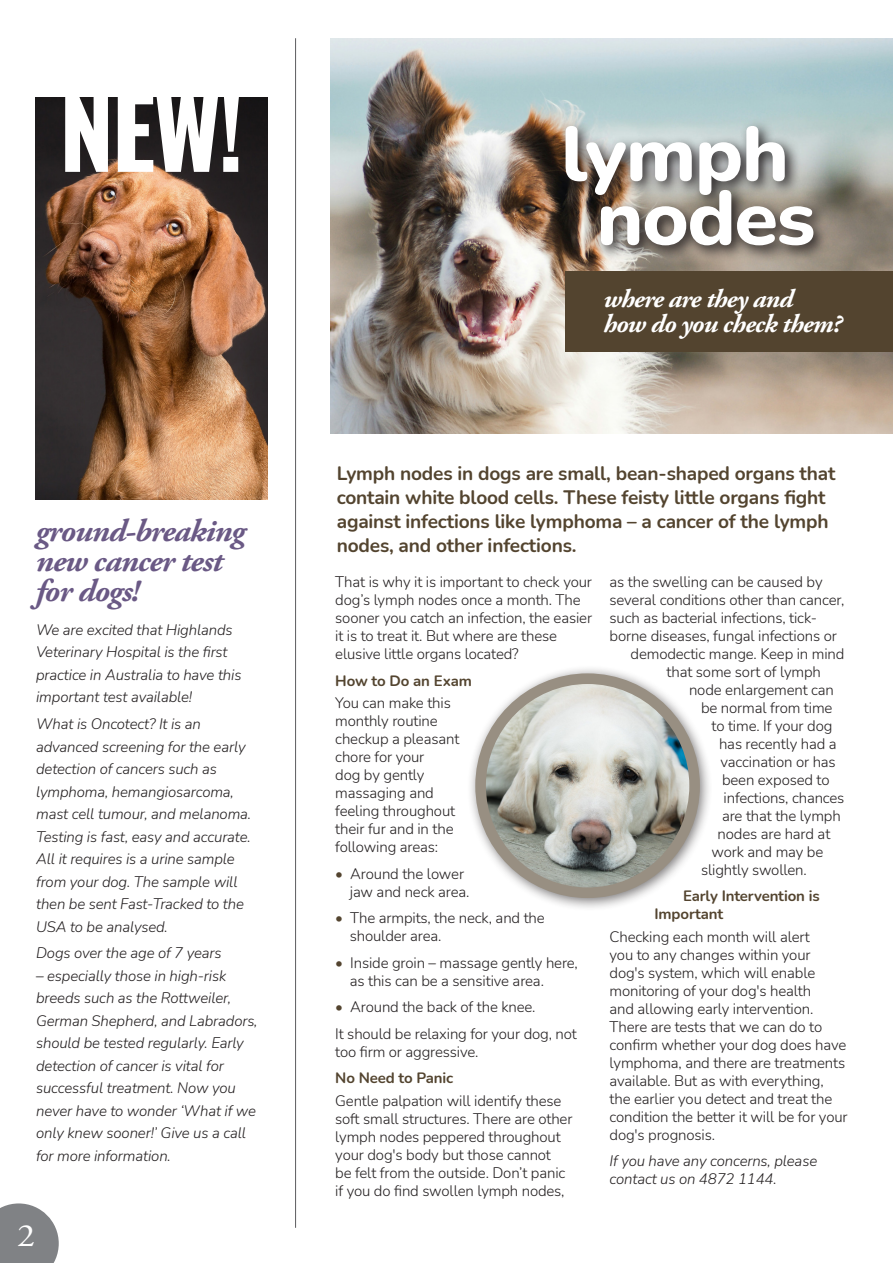
<style>
.page{position:relative;width:893px;height:1263px;background:#fff}
.page>*{position:absolute;margin:0;border:0;box-sizing:border-box;transform-origin:0 0}
.t1{font:700 98.1px "Oswald";color:#fff}
.t2{font:800 76.35px/63.9px "Nunito";letter-spacing:-.02em;color:#fff;text-align:center;scale:1.04 1}
.t3{font:32.4px "Adobe Garamond Pro";color:#fff;scale:1.11 1}
.t4{font:italic 700 31.65px/30px "Adobe Garamond Pro";letter-spacing:-.03em;color:#6a5985;scale:1.04 1}
.t5{font:italic 700 25.65px/25.5px "Adobe Garamond Pro";letter-spacing:-.03em;color:#fff;scale:1.04 1}
.t6{font:700 19.5px/24px "Nunito";letter-spacing:-.01em;color:#53442f}
.t7{font:300 15px/18px "Nunito";letter-spacing:-.01em;color:#231f20}
.t8{font:italic 300 15px/22.5px "Nunito";letter-spacing:-.01em;color:#231f20}
.t9{font:700 15px/18px "Nunito";letter-spacing:-.01em;color:#53442f}
.s1{color:#53442f}
</style>
<div class="page">
<img style="left:330px;top:39px;width:563px;height:395px">
<div style="left:466px;top:664px;width:247px;height:247px;background:#231f20;opacity:.6"></div>
<img style="left:481px;top:679px;width:214px;height:214px">
<div style="left:475px;top:673px;width:225px;height:225px;border:11px solid #988f82;border-radius:50%"></div>
<hr style="left:295px;top:38px;width:1px;height:1190px;background:#636366">
<svg style="left:0;top:1203px;width:59px;height:60px;background:#909194"></svg>
<svg style="left:558px;top:118px;width:271px;height:143px;background:#86827c"></svg>
<div style="left:566px;top:272px;width:327px;height:80px;background:#53442f"></div>
<img style="left:36px;top:97px;width:231px;height:402px">
<h1 class="t1" style="left:59px;top:45px;width:186px">NEW!</h1>
<h3 class="t4" style="left:36px;top:516px;width:203px">ground-breaking new cancer test for dogs!</h3>
<p class="t8" style="left:36px;top:618px;width:207px">We are excited that Highlands<br>Veterinary Hospital is the first practice in Australia to have this important test available!</p>
<p class="t8" style="left:36px;top:712px;width:217px">What is Oncotect? It is an advanced screening for the early detection of cancers such as lymphoma, hemangiosarcoma, mast cell tumour, and melanoma.<br>Testing is fast, easy and accurate.<br>All it requires is a urine sample from your dog. The sample will then be sent Fast-Tracked to the<br>USA to be analysed.</p>
<p class="t8" style="left:36px;top:941px;width:187px">Dogs over the age of 7 years</p>
<p class="t8" style="left:36px;top:964px;width:223px">– especially those in high-risk breeds such as the Rottweiler,<br>German Shepherd, and Labradors, should be tested regularly. Early detection of cancer is vital for successful treatment. Now you never have to wonder ‘What if we only knew sooner!’ Give us a call for more information.</p>
<h3 class="t3" style="left:17px;top:1216px;width:18px">2</h3>
<h2 class="t2" style="left:561px;top:119px;width:246px">lymph nodes</h2>
<h3 class="t5" style="left:603px;top:286px;width:231px">where are they and how do you check them?</h3>
<h3 class="t6" style="left:337px;top:460px;width:500px">Lymph nodes in dogs are small, bean-shaped organs that contain white blood cells. These feisty little organs fight against infections like lymphoma – a cancer of the lymph nodes, and other infections.</h3>
<p class="t7" style="left:335px;top:573px;width:258px">That is why it is important to check your dog’s lymph nodes once a month. The sooner you catch an infection, the easier it is to treat it. But where are these elusive little organs located?</p>
<p class="t9" style="left:335px;top:671px;width:138px">How to Do an Exam</p>
<p class="t7" style="left:335px;top:693px;width:126px">You can make this monthly routine checkup a pleasant chore for your<br>dog by gently massaging and feeling throughout their fur and in the following areas:</p>
<p class="t7" style="left:350px;top:864px;width:121px;text-indent:-15px"><span class="s1">•</span> Around the lower jaw and neck area.</p>
<p class="t7" style="left:350px;top:908px;width:196px;text-indent:-15px"><span class="s1">•</span> The armpits, the neck, and the shoulder area.</p>
<p class="t7" style="left:350px;top:953px;width:230px;text-indent:-15px"><span class="s1">•</span> Inside groin – massage gently here, as this can be a sensitive area.</p>
<p class="t7" style="left:335px;top:993px;width:243px;line-height:26.5px"><span class="s1">•</span> Around the back of the knee.<br>It should be relaxing for your dog, not</p>
<p class="t7" style="left:335px;top:1042px;width:145px">too firm or aggressive.</p>
<p class="t9" style="left:335px;top:1068px;width:119px">No Need to Panic</p>
<p class="t7" style="left:335px;top:1091px;width:239px">Gentle palpation will identify these soft small structures. There are other lymph nodes peppered throughout your dog's body but those cannot<br>be felt from the outside. Don’t panic if you do find swollen lymph nodes,</p>
<p class="t7" style="left:610px;top:572px;width:215px">as the swelling can be caused by</p>
<p class="t7" style="left:610px;top:590px;width:236px">several conditions other than cancer,</p>
<p class="t7" style="left:610px;top:608px;width:209px">such as bacterial infections, tick-</p>
<p class="t7" style="left:610px;top:626px;width:229px">borne diseases, fungal infections or</p>
<p class="t7" style="left:631px;top:644px;width:215px">demodectic mange. Keep in mind</p>
<p class="t7" style="left:667px;top:662px;width:156px">that some sort of lymph</p>
<p class="t7" style="left:689px;top:680px;width:146px">node enlargement can</p>
<p class="t7" style="left:701px;top:698px;width:133px">be normal from time</p>
<p class="t7" style="left:712px;top:716px;width:122px">to time. If your dog</p>
<p class="t7" style="left:719px;top:734px;width:119px">has recently had a</p>
<p class="t7" style="left:721px;top:752px;width:117px">vaccination or has</p>
<p class="t7" style="left:722px;top:770px;width:109px">been exposed to</p>
<p class="t7" style="left:724px;top:788px;width:122px">infections, chances</p>
<p class="t7" style="left:722px;top:806px;width:120px">are that the lymph</p>
<p class="t7" style="left:718px;top:824px;width:114px">nodes are hard at</p>
<p class="t7" style="left:712px;top:842px;width:113px">work and may be</p>
<p class="t7" style="left:701px;top:860px;width:107px">slightly swollen.</p>
<p class="t9" style="left:655px;top:886px;width:167px;text-indent:28px">Early Intervention is<br>Important</p>
<p class="t7" style="left:610px;top:927px;width:240px">Checking each month will alert<br>you to any changes within your dog's system, which will enable monitoring of your dog's health<br>and allowing early intervention.<br>There are tests that we can do to confirm whether your dog does have lymphoma, and there are treatments available. But as with everything, the earlier you detect and treat the condition the better it will be for your dog's prognosis.</p>
<p class="t8" style="left:610px;top:1151px;width:209px;line-height:18px">If you have any concerns, please contact us on 4872 1144.</p>
</div>
